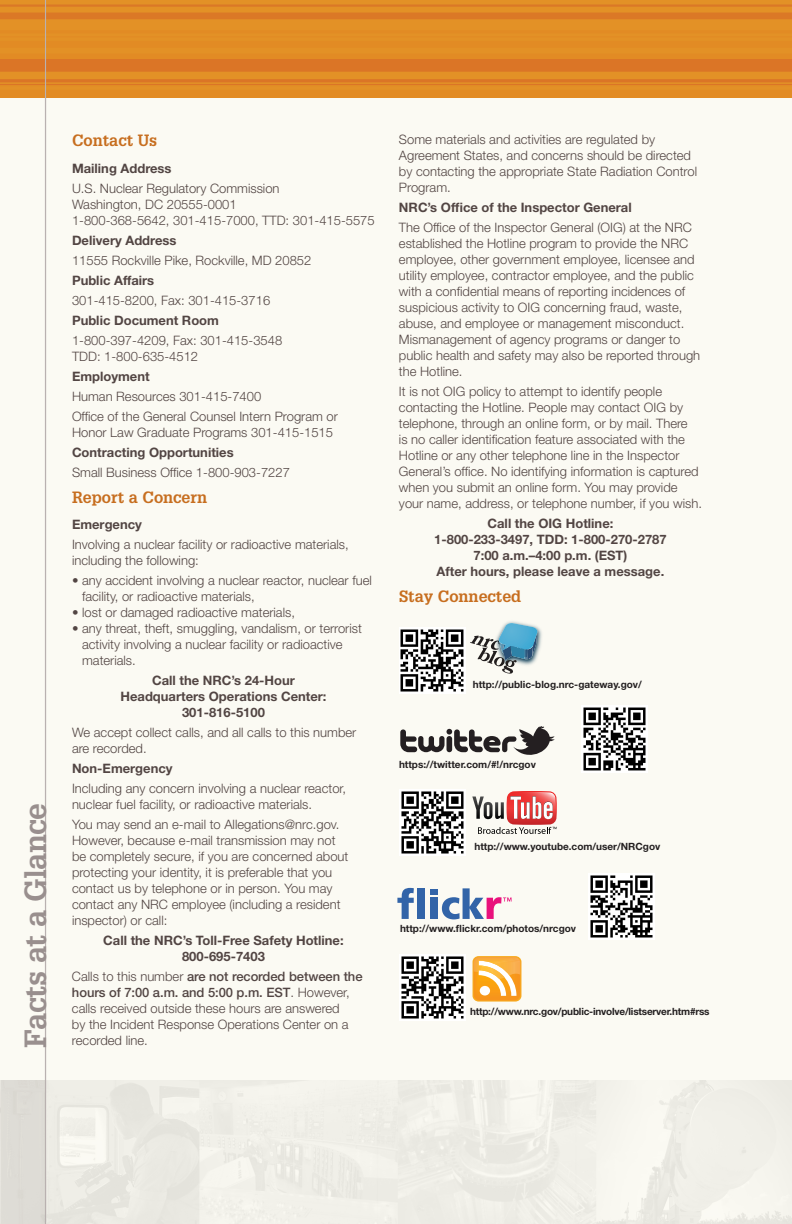
<style>
.page{position:relative;width:792px;height:1224px;background:#fbfaf3}
.page>*{position:absolute;margin:0;border:0;box-sizing:border-box;transform-origin:0 0}
.Chapter_Subtitle{font:700 30px "Glypha LT Std";letter-spacing:-.015em;color:#998f8e}
.facts_at_a_glance_he{font:700 16px "Glypha LT Std";color:#c76e1f}
.Main_Body_text{font:300 13px/16px "Helvetica Neue LT Std";color:#524543}
.Main_Body_text-2{font:700 13px/16px "Helvetica Neue LT Std";color:#524543;text-align:center}
.t1{font:700 10px "Helvetica Neue LT Std";color:#231f20}
.t2{font:700 10px "Helvetica Neue LT Std";letter-spacing:-.02em;color:#231f20}
.s1{font-weight:500}
</style>
<div class="page">
<div style="left:0;top:1080px;width:46px;height:144px;background:#dedcd6"></div>
<div style="left:0;top:0;width:792px;height:98px;background:#e28b24"></div>
<div style="left:0;top:0;width:792px;height:26px;background:#db7826"></div>
<div style="left:0;top:59px;width:792px;height:26px;background:#db7526"></div>
<hr style="left:0;top:37px;width:792px;height:4px;background:#e39126">
<div style="left:0;top:23px;width:792px;height:7px;background:#e39126"></div>
<div style="left:0;top:7px;width:792px;height:6px;background:#e39126"></div>
<hr style="left:0;top:33px;width:792px;height:2px;background:#e39126">
<hr style="left:0;top:86px;width:792px;height:4px;background:#e39126">
<div style="left:0;top:72px;width:792px;height:7px;background:#e39126"></div>
<div style="left:0;top:48px;width:792px;height:6px;background:#e39126"></div>
<hr style="left:0;top:35px;width:792px;height:1px;background:#e39126">
<hr style="left:0;top:82px;width:792px;height:2px;background:#e39126">
<div style="left:0;top:19px;width:792px;height:9px;background:#e39126"></div>
<hr style="left:0;top:0;width:792px;height:4px;background:#e39126">
<hr style="left:45px;top:0;width:1px;height:1224px;background:#b9b1b0">
<img style="left:506px;top:621px;width:36px;height:36px">
<svg style="left:470px;top:623px;width:67px;height:51px"></svg>
<svg style="left:400px;top:726px;width:155px;height:29px"></svg>
<img style="left:399px;top:627px;width:66px;height:67px">
<img style="left:581px;top:706px;width:66px;height:66px">
<svg style="left:397px;top:888px;width:17px;height:31px"></svg>
<div style="left:417px;top:888px;width:8px;height:31px;background:#3264a8"></div>
<svg style="left:431px;top:888px;width:81px;height:31px"></svg>
<svg style="left:472px;top:791px;width:85px;height:43px"></svg>
<svg style="left:473px;top:956px;width:48px;height:46px"></svg>
<div style="left:474px;top:957px;width:46px;height:43px;background:#f7941f;border-radius:6px"></div>
<svg style="left:474px;top:957px;width:46px;height:39px"></svg>
<img style="left:589px;top:873px;width:66px;height:66px">
<img style="left:399px;top:790px;width:66px;height:66px">
<img style="left:399px;top:954px;width:66px;height:67px">
<p class="Chapter_Subtitle" style="left:17px;top:1048px;width:247px;rotate:-90deg">Facts at a Glance</p>
<p class="facts_at_a_glance_he" style="left:72px;top:131px;width:87px">Contact Us</p>
<p class="Main_Body_text-2" style="left:72px;top:160px;width:101px">Mailing Address</p>
<p class="Main_Body_text" style="left:72px;top:180px;width:304px">U.S. Nuclear Regulatory Commission<br>Washington, DC 20555-0001<br>1-800-368-5642, 301-415-7000, TTD: 301-415-5575</p>
<p class="Main_Body_text-2" style="left:72px;top:232px;width:106px">Delivery Address</p>
<p class="Main_Body_text" style="left:72px;top:252px;width:241px">11555 Rockville Pike, Rockville, MD 20852</p>
<p class="Main_Body_text-2" style="left:72px;top:272px;width:84px">Public Affairs</p>
<p class="Main_Body_text" style="left:72px;top:292px;width:200px">301-415-8200, Fax: 301-415-3716</p>
<p class="Main_Body_text-2" style="left:72px;top:312px;width:149px">Public Document Room</p>
<p class="Main_Body_text" style="left:72px;top:332px;width:212px">1-800-397-4209, Fax: 301-415-3548<br>TDD: 1-800-635-4512</p>
<p class="Main_Body_text-2" style="left:72px;top:368px;width:79px">Employment</p>
<p class="Main_Body_text" style="left:72px;top:388px;width:191px">Human Resources 301-415-7400</p>
<p class="Main_Body_text" style="left:72px;top:408px;width:267px">Office of the General Counsel Intern Program or<br>Honor Law Graduate Programs 301-415-1515</p>
<p class="Main_Body_text-2" style="left:72px;top:444px;width:163px">Contracting Opportunities</p>
<p class="Main_Body_text" style="left:72px;top:464px;width:219px">Small Business Office 1-800-903-7227</p>
<p class="facts_at_a_glance_he" style="left:72px;top:487px;width:137px">Report a Concern</p>
<p class="Main_Body_text-2" style="left:72px;top:517px;width:72px">Emergency</p>
<p class="Main_Body_text" style="left:72px;top:537px;width:278px">Involving a nuclear facility or radioactive materials, including the following:</p>
<p class="Main_Body_text" style="left:82px;top:573px;width:291px;text-indent:-10px">• any accident involving a nuclear reactor, nuclear fuel facility, or radioactive materials,</p>
<p class="Main_Body_text" style="left:72px;top:605px;width:224px">• lost or damaged radioactive materials,</p>
<p class="Main_Body_text" style="left:82px;top:621px;width:281px;text-indent:-10px">• any threat, theft, smuggling, vandalism, or terrorist activity involving a nuclear facility or radioactive materials.</p>
<p class="Main_Body_text-2" style="left:120px;top:673px;width:208px">Call the NRC’s 24-Hour<br>Headquarters Operations Center:<br>301-816-5100</p>
<p class="Main_Body_text" style="left:72px;top:725px;width:286px">We accept collect calls, and all calls to this number are recorded.</p>
<p class="Main_Body_text-2" style="left:72px;top:760px;width:102px">Non-Emergency</p>
<p class="Main_Body_text" style="left:72px;top:781px;width:276px">Including any concern involving a nuclear reactor, nuclear fuel facility, or radioactive materials.</p>
<p class="Main_Body_text" style="left:72px;top:817px;width:278px">You may send an e-mail to Allegations@nrc.gov.<br>However, because e-mail transmission may not be completely secure, if you are concerned about protecting your identity, it is preferable that you contact us by telephone or in person. You may contact any NRC employee (including a resident inspector) or call:</p>
<p class="Main_Body_text-2" style="left:103px;top:933px;width:242px">Call the NRC’s Toll-Free Safety Hotline:<br>800-695-7403</p>
<p class="Main_Body_text" style="left:72px;top:969px;width:292px">Calls to this number <span class="s1">are not recorded between the hours of 7:00 a.m. and 5:00 p.m. EST</span>. However, calls received outside these hours are answered<br>by the Incident Response Operations Center on a recorded line.</p>
<p class="Main_Body_text" style="left:399px;top:131px;width:300px">Some materials and activities are regulated by Agreement States, and concerns should be directed by contacting the appropriate State Radiation Control Program.</p>
<p class="Main_Body_text-2" style="left:399px;top:199px;width:234px">NRC’s Office of the Inspector General</p>
<p class="Main_Body_text" style="left:399px;top:219px;width:303px">The Office of the Inspector General (OIG) at the NRC established the Hotline program to provide the NRC employee, other government employee, licensee and utility employee, contractor employee, and the public with a confidential means of reporting incidences of suspicious activity to OIG concerning fraud, waste, abuse, and employee or management misconduct.<br>Mismanagement of agency programs or danger to public health and safety may also be reported through the Hotline.</p>
<p class="Main_Body_text" style="left:399px;top:383px;width:305px">It is not OIG policy to attempt to identify people contacting the Hotline. People may contact OIG by telephone, through an online form, or by mail. There<br>is no caller identification feature associated with the Hotline or any other telephone line in the Inspector General’s office. No identifying information is captured when you submit an online form. You may provide your name, address, or telephone number, if you wish.</p>
<p class="Main_Body_text-2" style="left:434px;top:515px;width:234px">Call the OIG Hotline:<br>1-800-233-3497, TDD: 1-800-270-2787<br>7:00 a.m.–4:00 p.m. (EST)<br>After hours, please leave a message.</p>
<p class="facts_at_a_glance_he" style="left:399px;top:587px;width:124px">Stay Connected</p>
<p class="t1" style="left:473px;top:678px;width:171px">http://public-blog.nrc-gateway.gov/</p>
<p class="t1" style="left:399px;top:758px;width:138px">https://twitter.com/#!/nrcgov</p>
<p class="t1" style="left:474px;top:840px;width:187px">http://www.youtube.com/user/NRCgov</p>
<p class="t1" style="left:400px;top:923px;width:178px">http://www.flickr.com/photos/nrcgov</p>
<p class="t2" style="left:470px;top:1005px;width:241px">http://www.nrc.gov/public-involve/listserver.htm#rss</p>
</div>
